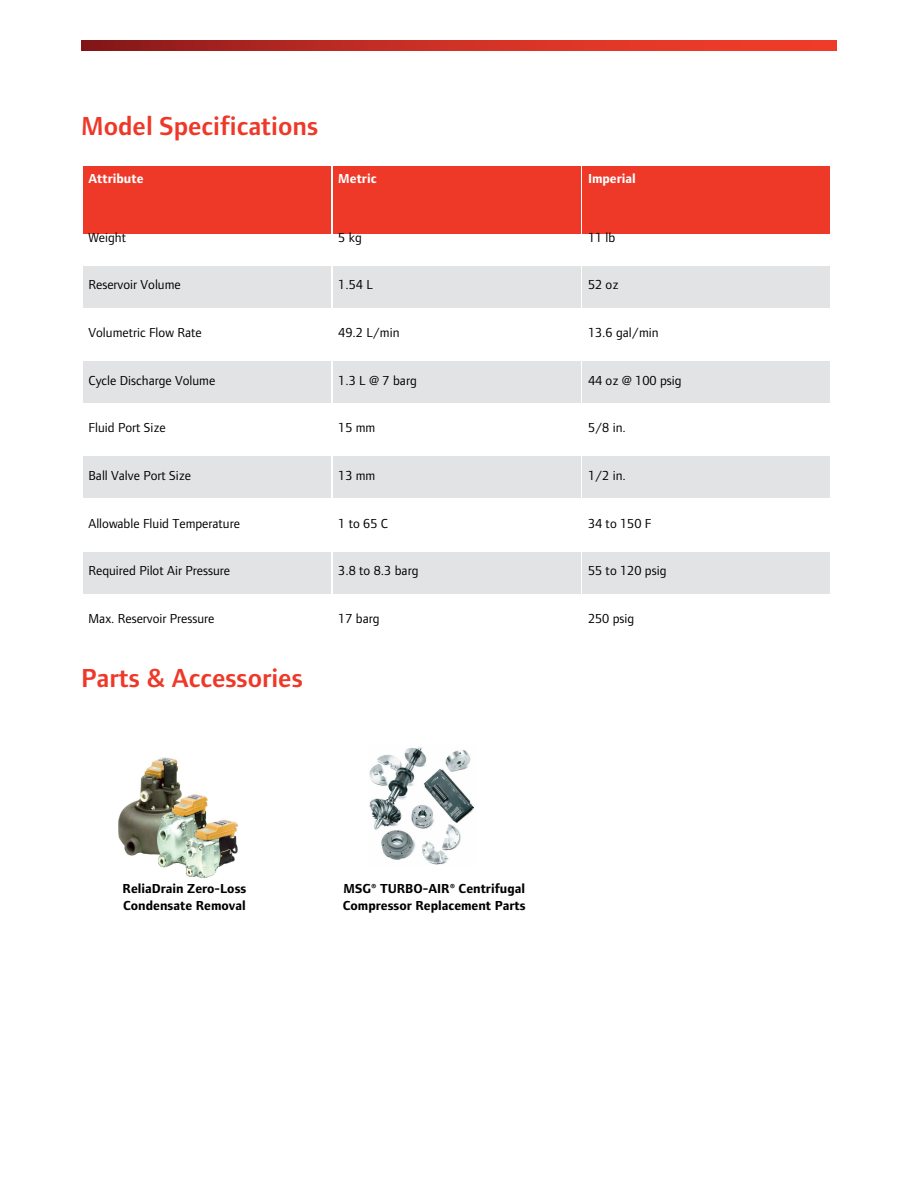
<style>
.page{position:relative;width:918px;height:1188px;background:#fff}
.page>*{position:absolute;margin:0;border:0;box-sizing:border-box;transform-origin:0 0}
.t1{font:600 27px "Foundry Form Sans";color:#ee3828}
.t2{font:13.5px "Foundry Form Sans";color:#000}
.t3{font:700 13.5px/17.5px "Foundry Form Sans";color:#000}
.t4{font:700 13.5px "Foundry Form Sans";color:#fff}
</style>
<div class="page">
<svg style="left:81px;top:40px;width:756px;height:11px"></svg>
<div style="left:83px;top:166px;width:248px;height:68px;background:#ee3828"></div>
<div style="left:333px;top:166px;width:247px;height:68px;background:#ee3828"></div>
<div style="left:583px;top:166px;width:247px;height:68px;background:#ee3828"></div>
<div style="left:83px;top:266px;width:248px;height:41px;background:#e2e3e5"></div>
<div style="left:333px;top:266px;width:247px;height:41px;background:#e2e3e5"></div>
<div style="left:583px;top:266px;width:247px;height:41px;background:#e2e3e5"></div>
<div style="left:83px;top:361px;width:248px;height:42px;background:#e2e3e5"></div>
<div style="left:333px;top:361px;width:247px;height:42px;background:#e2e3e5"></div>
<div style="left:583px;top:361px;width:247px;height:42px;background:#e2e3e5"></div>
<div style="left:83px;top:456px;width:248px;height:42px;background:#e2e3e5"></div>
<div style="left:333px;top:456px;width:247px;height:42px;background:#e2e3e5"></div>
<div style="left:583px;top:456px;width:247px;height:42px;background:#e2e3e5"></div>
<div style="left:83px;top:552px;width:248px;height:41px;background:#e2e3e5"></div>
<div style="left:333px;top:552px;width:247px;height:41px;background:#e2e3e5"></div>
<div style="left:583px;top:552px;width:247px;height:41px;background:#e2e3e5"></div>
<img style="left:118px;top:758px;width:120px;height:120px">
<img style="left:369px;top:747px;width:106px;height:118px">
<h1 class="t1" style="left:81px;top:111px;width:239px">Model Specifications</h1>
<p class="t4" style="left:88px;top:171px;width:57px">Attribute</p>
<p class="t4" style="left:338px;top:171px;width:40px">Metric</p>
<p class="t4" style="left:588px;top:171px;width:49px">Imperial</p>
<p class="t2" style="left:88px;top:230px;width:39px">Weight</p>
<p class="t2" style="left:338px;top:230px;width:25px">5 kg</p>
<p class="t2" style="left:588px;top:230px;width:29px">11 lb</p>
<p class="t2" style="left:88px;top:277px;width:94px">Reservoir Volume</p>
<p class="t2" style="left:338px;top:277px;width:36px">1.54 L</p>
<p class="t2" style="left:588px;top:277px;width:32px">52 oz</p>
<p class="t2" style="left:88px;top:325px;width:115px">Volumetric Flow Rate</p>
<p class="t2" style="left:338px;top:325px;width:63px">49.2 L/min</p>
<p class="t2" style="left:588px;top:325px;width:72px">13.6 gal/min</p>
<p class="t2" style="left:88px;top:373px;width:128px">Cycle Discharge Volume</p>
<p class="t2" style="left:338px;top:373px;width:80px">1.3 L @ 7 barg</p>
<p class="t2" style="left:588px;top:373px;width:95px">44 oz @ 100 psig</p>
<p class="t2" style="left:88px;top:420px;width:79px">Fluid Port Size</p>
<p class="t2" style="left:338px;top:420px;width:39px">15 mm</p>
<p class="t2" style="left:588px;top:420px;width:39px">5/8 in.</p>
<p class="t2" style="left:88px;top:468px;width:104px">Ball Valve Port Size</p>
<p class="t2" style="left:338px;top:468px;width:39px">13 mm</p>
<p class="t2" style="left:588px;top:468px;width:39px">1/2 in.</p>
<p class="t2" style="left:88px;top:516px;width:153px">Allowable Fluid Temperature</p>
<p class="t2" style="left:338px;top:516px;width:51px">1 to 65 C</p>
<p class="t2" style="left:588px;top:516px;width:65px">34 to 150 F</p>
<p class="t2" style="left:88px;top:563px;width:143px">Required Pilot Air Pressure</p>
<p class="t2" style="left:338px;top:563px;width:82px">3.8 to 8.3 barg</p>
<p class="t2" style="left:588px;top:563px;width:80px">55 to 120 psig</p>
<p class="t2" style="left:88px;top:611px;width:128px">Max. Reservoir Pressure</p>
<p class="t2" style="left:338px;top:611px;width:43px">17 barg</p>
<p class="t2" style="left:588px;top:611px;width:48px">250 psig</p>
<h1 class="t1" style="left:81px;top:663px;width:223px">Parts &amp; Accessories</h1>
<p class="t3" style="left:123px;top:880px;width:125px">ReliaDrain Zero-Loss<br>Condensate Removal</p>
<p class="t3" style="left:343px;top:880px;width:184px">MSG® TURBO-AIR® Centrifugal<br>Compressor Replacement Parts</p>
</div>
